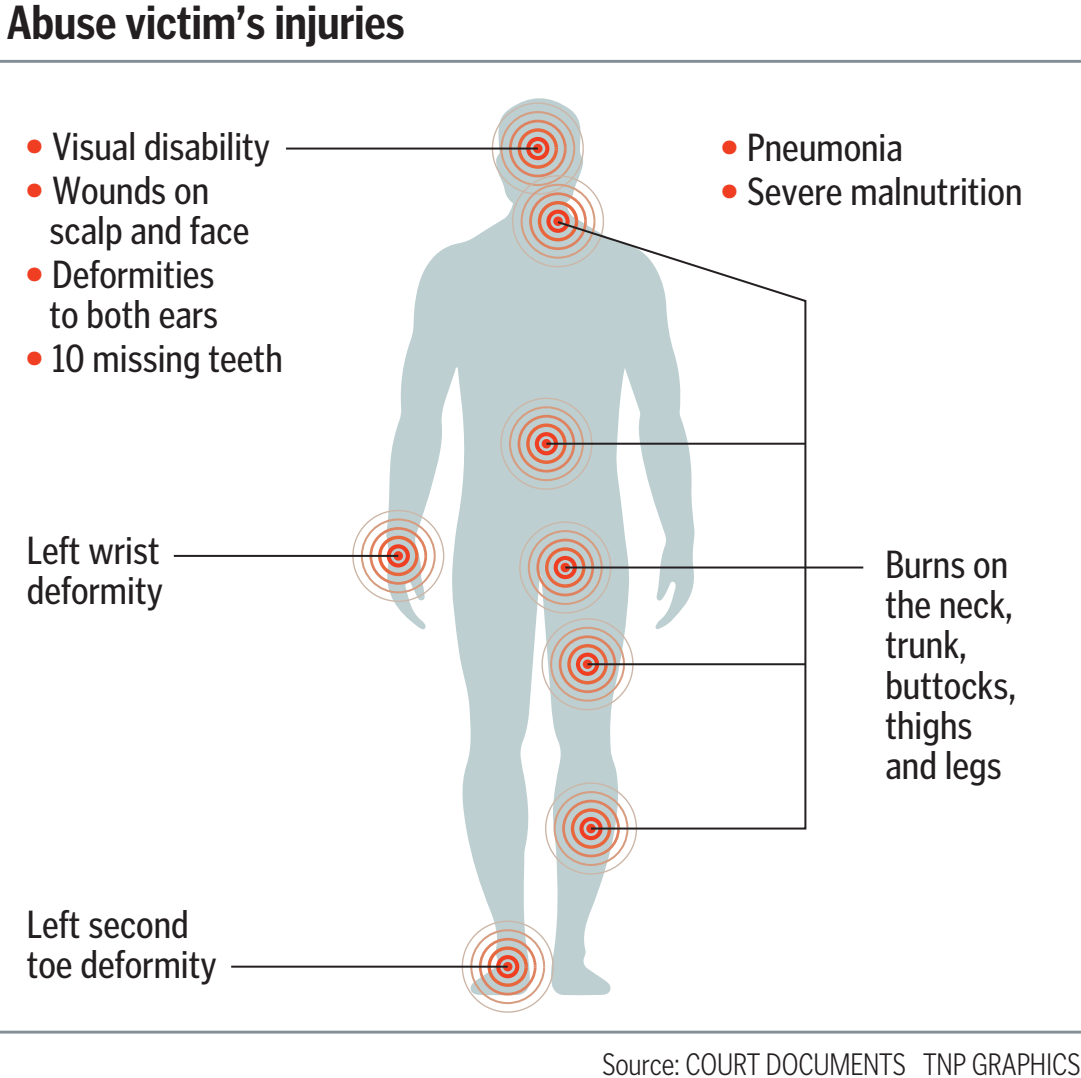
<style>
.page{position:relative;width:1081px;height:1078px;background:#fff}
.page>*{position:absolute;margin:0;border:0;box-sizing:border-box;transform-origin:0 0}
.t1{font:700 condensed 48px "Poynter Gothic Text";letter-spacing:-.01em;color:#231f20}
.t2{font:condensed 40px/40px "Poynter Gothic Text";color:#231f20}
.t3{font:300 condensed 32px "Poynter Gothic Text";letter-spacing:-.01em;color:#231f20}
.s1{font-family:"Curator Serp Text";font-weight:700;font-stretch:normal;font-size:48px;color:#ef3e22}
</style>
<div class="page">
<svg style="left:384px;top:98px;width:227px;height:896px"></svg>
<hr style="left:0;top:60px;width:1080px;height:3px;background:#828f96">
<hr style="left:0;top:1030px;width:1080px;height:3px;background:#828f96">
<svg style="left:352px;top:509px;width:92px;height:93px"></svg>
<svg style="left:393px;top:551px;width:10px;height:9px"></svg>
<hr style="left:174px;top:554px;width:224px;height:2px;background:#231f20">
<hr style="left:286px;top:147px;width:252px;height:2px;background:#231f20">
<svg style="left:461px;top:920px;width:93px;height:92px"></svg>
<svg style="left:503px;top:961px;width:9px;height:10px"></svg>
<hr style="left:231px;top:965px;width:277px;height:2px;background:#231f20">
<svg style="left:492px;top:102px;width:112px;height:165px"></svg>
<svg style="left:553px;top:216px;width:10px;height:10px"></svg>
<svg style="left:500px;top:397px;width:55px;height:92px"></svg>
<svg style="left:541px;top:439px;width:10px;height:9px"></svg>
<svg style="left:519px;top:521px;width:36px;height:189px"></svg>
<svg style="left:545px;top:782px;width:92px;height:92px"></svg>
<div style="left:586px;top:823px;width:10px;height:10px;background:#ef3e22;border-radius:50%"></div>
<svg style="left:555px;top:219px;width:252px;height:611px"></svg>
<hr style="left:587px;top:663px;width:218px;height:2px;background:#231f20">
<hr style="left:565px;top:566px;width:298px;height:2px;background:#231f20">
<hr style="left:546px;top:442px;width:259px;height:2px;background:#231f20">
<p class="t1" style="left:7px;top:-4px;width:400px">Abuse victim’s injuries</p>
<p class="t2" style="left:26px;top:126px;width:245px"><span class="s1">•</span> Visual disability</p>
<p class="t2" style="left:50px;top:170px;width:201px;text-indent:-23px"><span class="s1">•</span> Wounds on scalp and face</p>
<p class="t2" style="left:26px;top:254px;width:194px;text-align:center"><span class="s1">•</span> Deformities to both ears</p>
<p class="t2" style="left:26px;top:338px;width:258px"><span class="s1">•</span> 10 missing teeth</p>
<p class="t2" style="left:27px;top:530px;width:138px">Left wrist deformity</p>
<p class="t2" style="left:27px;top:904px;width:191px">Left second toe deformity</p>
<p class="t2" style="left:721px;top:127px;width:183px"><span class="s1">•</span> Pneumonia</p>
<p class="t2" style="left:721px;top:171px;width:303px"><span class="s1">•</span> Severe malnutrition</p>
<p class="t2" style="left:885px;top:544px;width:132px">Burns on the neck, trunk, buttocks, thighs and legs</p>
<p class="t3" style="left:602px;top:1046px;width:480px">Source: COURT DOCUMENTS TNP GRAPHICS</p>
</div>
